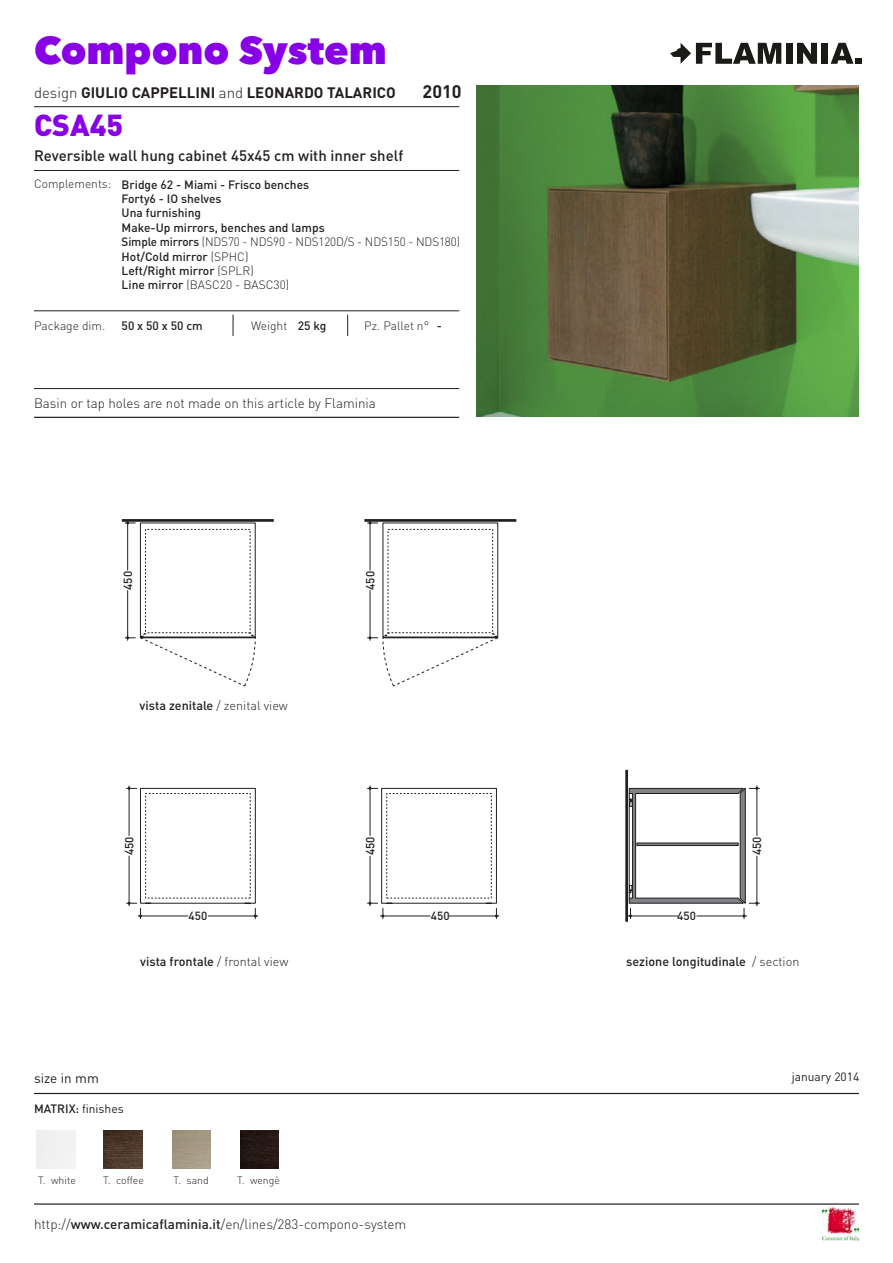
<style>
.page{position:relative;width:893px;height:1263px;background:#fff}
.page>*{position:absolute;margin:0;border:0;box-sizing:border-box;transform-origin:0 0}
.t1{font:800 39px "Avenir Next LT Pro";color:#8800e6}
.t2{font:900 30px "DIN";color:#8800e6}
.t3{font:700 18px "DIN";color:#231f20}
.t4{font:500 15px "DIN";color:#231f20}
.t5{font:700 15px "DIN";color:#231f20}
.t6{font:300 13.5px "DIN";color:#231f20}
.t7{font:13.5px "DIN";color:#231f20}
.t8{font:500 12.6px "DIN";color:#231f20}
.t9{font:500 12px/14.4px "DIN";color:#231f20}
.t10{font:300 12px "DIN";color:#231f20}
.t11{font:12px "DIN";color:#231f20}
.t12{font:500 11.7px "DIN";color:#231f20}
.t13{font:300 10.5px "DIN";color:#231f20}
.s1{font-weight:300}
.s2{font-weight:500}
</style>
<div class="page">
<hr style="left:34px;top:1203px;width:825px;height:2px;background:#231f20">
<img style="left:822px;top:1208px;width:37px;height:32px">
<svg style="left:670px;top:43px;width:111px;height:21px"></svg>
<div style="left:786px;top:43px;width:6px;height:21px;background:#1a1a17"></div>
<svg style="left:797px;top:43px;width:20px;height:21px"></svg>
<div style="left:822px;top:43px;width:6px;height:21px;background:#1a1a17"></div>
<svg style="left:831px;top:43px;width:30px;height:21px"></svg>
<hr style="left:34px;top:417px;width:425px;height:1px;background:#231f20">
<hr style="left:34px;top:106px;width:425px;height:1px;background:#231f20">
<hr style="left:34px;top:170px;width:425px;height:1px;background:#231f20">
<img style="left:476px;top:85px;width:383px;height:332px">
<hr style="left:34px;top:1093px;width:825px;height:1px;background:#231f20">
<hr style="left:122px;top:519px;width:152px;height:3px;background:#231f20">
<hr style="left:625px;top:770px;width:3px;height:152px;background:#231f20">
<hr style="left:364px;top:519px;width:152px;height:3px;background:#231f20">
<hr style="left:449px;top:916px;width:50px;height:1px;background:#231f20">
<hr style="left:380px;top:916px;width:50px;height:1px;background:#231f20">
<svg style="left:495px;top:908px;width:3px;height:10px"></svg>
<hr style="left:138px;top:916px;width:50px;height:1px;background:#231f20">
<hr style="left:208px;top:916px;width:50px;height:1px;background:#231f20">
<svg style="left:254px;top:908px;width:3px;height:10px"></svg>
<hr style="left:129px;top:786px;width:1px;height:49px;background:#231f20">
<hr style="left:129px;top:856px;width:1px;height:50px;background:#231f20">
<svg style="left:127px;top:787px;width:10px;height:3px"></svg>
<svg style="left:127px;top:902px;width:15px;height:16px"></svg>
<hr style="left:127px;top:520px;width:1px;height:50px;background:#231f20">
<hr style="left:127px;top:591px;width:1px;height:49px;background:#231f20">
<svg style="left:125px;top:522px;width:10px;height:2px"></svg>
<svg style="left:369px;top:904px;width:15px;height:14px"></svg>
<hr style="left:628px;top:916px;width:50px;height:1px;background:#231f20">
<hr style="left:757px;top:786px;width:1px;height:49px;background:#231f20">
<svg style="left:140px;top:522px;width:359px;height:382px"></svg>
<svg style="left:629px;top:787px;width:130px;height:131px"></svg>
<img style="left:104px;top:1130px;width:38px;height:39px">
<img style="left:240px;top:1130px;width:38px;height:38px">
<hr style="left:34px;top:388px;width:425px;height:1px;background:#231f20">
<hr style="left:34px;top:310px;width:425px;height:1px;background:#231f20">
<svg style="left:233px;top:315px;width:1px;height:21px"></svg>
<svg style="left:347px;top:315px;width:1px;height:21px"></svg>
<h1 class="t1" style="left:34px;top:26px;width:354px">Compono System</h1>
<p class="t5" style="left:34px;top:82px;width:363px"><span class="s1">design</span> GIULIO CAPPELLINI <span class="s1">and</span> LEONARDO TALARICO</p>
<h3 class="t3" style="left:423px;top:79px;width:41px">2010</h3>
<h2 class="t2" style="left:34px;top:105px;width:91px">CSA45</h2>
<p class="t4" style="left:34px;top:146px;width:371px">Reversible wall hung cabinet 45x45 cm with inner shelf</p>
<p class="t10" style="left:34px;top:177px;width:79px">Complements:</p>
<p class="t9" style="left:122px;top:177px;width:340px">Bridge 62 - Miami - Frisco benches<br>Forty6 - IO shelves<br>Una furnishing<br>Make-Up mirrors, benches and lamps<br>Simple mirrors <span class="s1">(NDS70 - NDS90 - NDS120D/S - NDS150 - NDS180)<br></span>Hot/Cold mirror <span class="s1">(SPHC)<br></span>Left/Right mirror <span class="s1">(SPLR)<br></span>Line mirror <span class="s1">(BASC20 - BASC30)</span></p>
<p class="t10" style="left:34px;top:318px;width:73px">Package dim.</p>
<p class="t9" style="left:122px;top:318px;width:83px">50 x 50 x 50 cm</p>
<p class="t10" style="left:251px;top:318px;width:77px">Weight <span class="s2">25 kg</span></p>
<p class="t10" style="left:364px;top:318px;width:79px">Pz. Pallet n° <span class="s2">-</span></p>
<p class="t6" style="left:34px;top:394px;width:343px">Basin or tap holes are not made on this article by Flaminia</p>
<p class="t12" style="left:120px;top:590px;width:20px;rotate:-90deg">450</p>
<p class="t8" style="left:140px;top:698px;width:150px">vista zenitale <span class="s1">/ zenital view</span></p>
<p class="t12" style="left:122px;top:855px;width:20px;rotate:-90deg">450</p>
<p class="t12" style="left:363px;top:590px;width:20px;rotate:-90deg">450</p>
<p class="t12" style="left:363px;top:855px;width:20px;rotate:-90deg">450</p>
<p class="t12" style="left:189px;top:909px;width:20px">450</p>
<p class="t12" style="left:431px;top:909px;width:20px">450</p>
<p class="t12" style="left:677px;top:909px;width:20px">450</p>
<p class="t12" style="left:750px;top:855px;width:20px;rotate:-90deg">450</p>
<p class="t8" style="left:140px;top:953px;width:150px">vista frontale <span class="s1">/ frontal view</span></p>
<p class="t8" style="left:626px;top:953px;width:175px">sezione longitudinale <span class="s1">/ section</span></p>
<p class="t7" style="left:34px;top:1069px;width:66px">size in mm</p>
<p class="t11" style="left:792px;top:1069px;width:69px">january 2014</p>
<p class="t11" style="left:34px;top:1101px;width:91px"><span class="s2">MATRIX:</span> finishes</p>
<p class="t13" style="left:38px;top:1174px;width:39px">T. white</p>
<p class="t13" style="left:103px;top:1174px;width:42px">T. coffee</p>
<p class="t13" style="left:174px;top:1174px;width:37px">T. sand</p>
<p class="t13" style="left:237px;top:1174px;width:44px">T. wengè</p>
<p class="t6" style="left:34px;top:1216px;width:374px">http://<span class="s2">www.ceramicaflaminia.it</span>/en/lines/283-compono-system</p>
</div>
